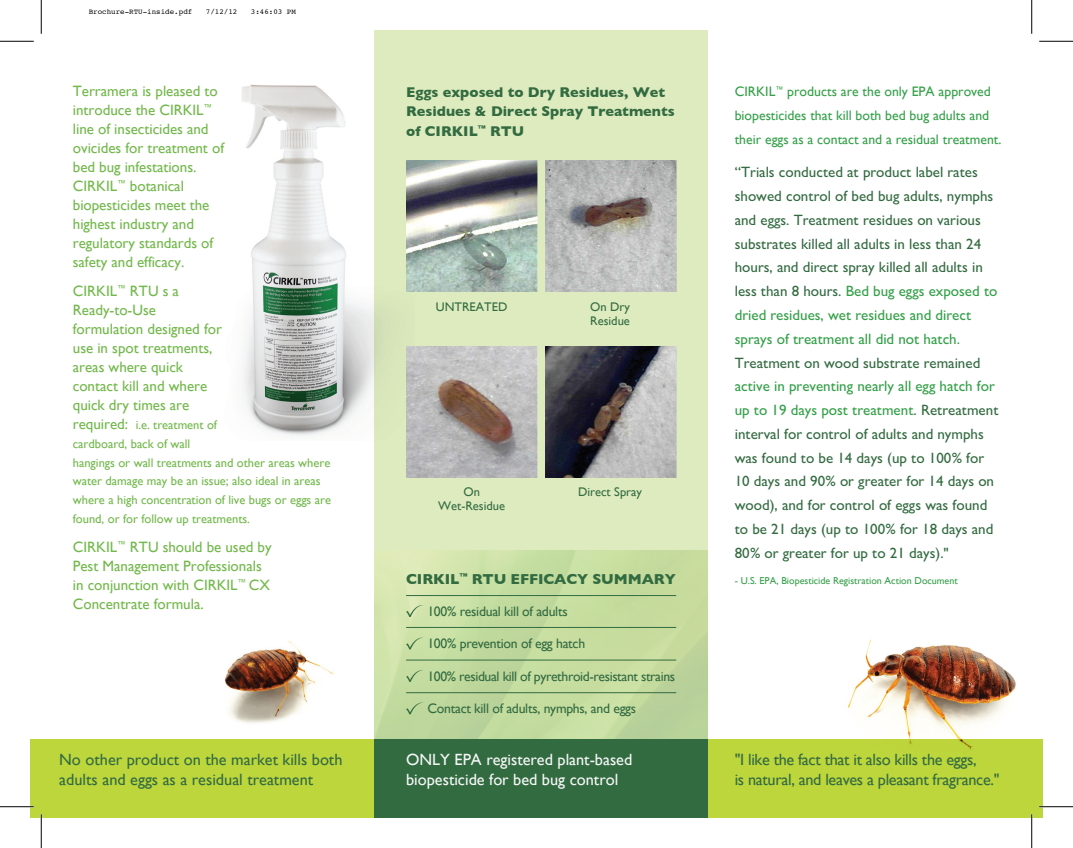
<style>
.page{position:relative;width:1073px;height:848px;background:#fff}
.page>*{position:absolute;margin:0;border:0;box-sizing:border-box;transform-origin:0 0}
.t1{font:16.25px/20.5px "Gill Sans";letter-spacing:-.02em;color:#336b41}
.t2{font:16.25px/20.5px "Gill Sans";color:#326b42}
.t3{font:16.25px/20.5px "Gill Sans";color:#f6f8f8}
.t4{font:500 15px/23.8px "Gill Sans MT Std";color:#336b41}
.t5{font:15px/19px "Gill Sans";color:#72b84b}
.t6{font:700 14.75px "Gill Sans";letter-spacing:-.01em;color:#336b41}
.t7{font:700 14.38px/19.9px "Gill Sans";color:#336b41}
.t8{font:13.75px "Gill Sans";letter-spacing:-.02em;color:#336b41}
.t9{font:13.75px/23.8px "Gill Sans";color:#34a048}
.t10{font:12.5px/19px "Gill Sans";color:#72b84b}
.t11{font:12.5px/13.8px "Gill Sans";color:#336b41}
.t12{font:10px "Gill Sans";color:#34a048}
.t13{font:7.5px "Courier";color:#000}
.s1{font-size:15px}
.s2{color:#34a048}
</style>
<div class="page">
<svg style="left:374px;top:30px;width:334px;height:776px;background:#d3e4b2"></svg>
<hr style="left:406px;top:627px;width:270px;height:1px;background:#336b41">
<hr style="left:406px;top:659px;width:270px;height:1px;background:#336b41">
<hr style="left:406px;top:692px;width:270px;height:1px;background:#336b41">
<hr style="left:406px;top:595px;width:270px;height:1px;background:#336b41">
<svg style="left:406px;top:701px;width:18px;height:13px"></svg>
<svg style="left:406px;top:604px;width:18px;height:13px"></svg>
<svg style="left:406px;top:636px;width:18px;height:13px"></svg>
<svg style="left:406px;top:669px;width:18px;height:12px"></svg>
<div style="left:30px;top:738px;width:344px;height:80px;background:#bdd63c"></div>
<div style="left:708px;top:738px;width:334px;height:80px;background:#bdd63c"></div>
<div style="left:374px;top:738px;width:334px;height:80px;background:#336b41"></div>
<img style="left:415px;top:160px;width:261px;height:131px">
<img style="left:406px;top:346px;width:270px;height:131px">
<img style="left:224px;top:641px;width:110px;height:82px">
<img style="left:836px;top:639px;width:185px;height:111px">
<img style="left:241px;top:84px;width:174px;height:356px">
<hr style="left:0;top:805px;width:34px;height:2px;background:#fff">
<hr style="left:1039px;top:805px;width:33px;height:2px;background:#fff">
<hr style="left:40px;top:814px;width:2px;height:34px;background:#fff">
<hr style="left:1030px;top:814px;width:2px;height:34px;background:#fff">
<hr style="left:0;top:41px;width:34px;height:1px;background:#000">
<hr style="left:1039px;top:41px;width:33px;height:1px;background:#000">
<hr style="left:0;top:806px;width:34px;height:1px;background:#000">
<hr style="left:1039px;top:806px;width:33px;height:1px;background:#000">
<hr style="left:41px;top:0;width:1px;height:34px;background:#000">
<hr style="left:41px;top:814px;width:1px;height:34px;background:#000">
<hr style="left:1031px;top:0;width:1px;height:34px;background:#000">
<hr style="left:1031px;top:814px;width:1px;height:34px;background:#000">
<p class="t13" style="left:89px;top:9px;width:105px">Brochure-RTU-inside.pdf</p>
<p class="t13" style="left:206px;top:9px;width:33px">7/12/12</p>
<p class="t13" style="left:251px;top:9px;width:47px">3:46:03 PM</p>
<p class="t5" style="left:73px;top:81px;width:153px">Terramera is pleased to introduce the CIRKIL<sup>™ </sup>line of insecticides and ovicides for treatment of bed bug infestations.<br>CIRKIL<sup>™</sup> botanical biopesticides meet the highest industry and regulatory standards of safety and efficacy.</p>
<p class="t5" style="left:73px;top:281px;width:151px">CIRKIL<sup>™</sup> RTU s a<br>Ready-to-Use formulation designed for use in spot treatments, areas where quick contact kill and where quick dry times are</p>
<p class="t10" style="left:73px;top:415px;width:260px"><span class="s1">required:</span> i.e. treatment of<br>cardboard, back of wall<br>hangings or wall treatments and other areas where water damage may be an issue; also ideal in areas where a high concentration of live bugs or eggs are found, or for follow up treatments.</p>
<p class="t5" style="left:73px;top:537px;width:200px">CIRKIL<sup>™</sup> RTU should be used by<br>Pest Management Professionals in conjunction with CIRKIL<sup>™</sup> CX<br>Concentrate formula.</p>
<p class="t2" style="left:59px;top:748px;width:285px">No other product on the market kills both adults and eggs as a residual treatment</p>
<p class="t7" style="left:406px;top:82px;width:270px">Eggs exposed to Dry Residues, Wet<br>Residues &amp; Direct Spray Treatments of CIRKIL<sup>™</sup> RTU</p>
<p class="t11" style="left:436px;top:300px;width:73px">UNTREATED</p>
<p class="t11" style="left:590px;top:300px;width:41px">On Dry<br>Residue</p>
<p class="t11" style="left:463px;top:485px;width:18px">On</p>
<p class="t11" style="left:578px;top:485px;width:65px">Direct Spray</p>
<p class="t11" style="left:438px;top:499px;width:68px">Wet-Residue</p>
<p class="t6" style="left:406px;top:570px;width:271px">CIRKIL<sup>™</sup> RTU EFFICACY SUMMARY</p>
<p class="t8" style="left:427px;top:603px;width:142px">100% residual kill of adults</p>
<p class="t8" style="left:427px;top:635px;width:159px">100% prevention of egg hatch</p>
<p class="t8" style="left:427px;top:668px;width:249px">100% residual kill of pyrethroid-resistant strains</p>
<p class="t8" style="left:427px;top:700px;width:210px">Contact kill of adults, nymphs, and eggs</p>
<p class="t9" style="left:734px;top:80px;width:268px">CIRKIL<sup>™</sup> products are the only EPA approved biopesticides that kill both bed bug adults and their eggs as a contact and a residual treatment.</p>
<p class="t4" style="left:734px;top:160px;width:264px">“Trials conducted at product label rates showed control of bed bug adults, nymphs and eggs. Treatment residues on various substrates killed all adults in less than 24 hours, and direct spray killed all adults in less than 8 hours. <span class="s2">Bed bug eggs exposed to dried residues, wet residues and direct sprays of treatment all did not hatch.</span></p>
<p class="t4" style="left:734px;top:350px;width:247px">Treatment on wood substrate remained</p>
<p class="t4" style="left:734px;top:374px;width:265px"><span class="s2">active in preventing nearly all egg hatch for up to 19 days post treatment</span>. Retreatment interval for control of adults and nymphs was found to be 14 days (up to 100% for 10 days and 90% or greater for 14 days on wood), and for control of eggs was found to be 21 days (up to 100% for 18 days and 80% or greater for up to 21 days)."</p>
<p class="t12" style="left:734px;top:575px;width:224px">- U.S. EPA, Biopesticide Registration Action Document</p>
<p class="t3" style="left:406px;top:748px;width:228px">ONLY EPA registered plant-based biopesticide for bed bug control</p>
<p class="t1" style="left:734px;top:748px;width:266px">"I like the fact that it also kills the eggs,<br>is natural, and leaves a pleasant fragrance."</p>
</div>
